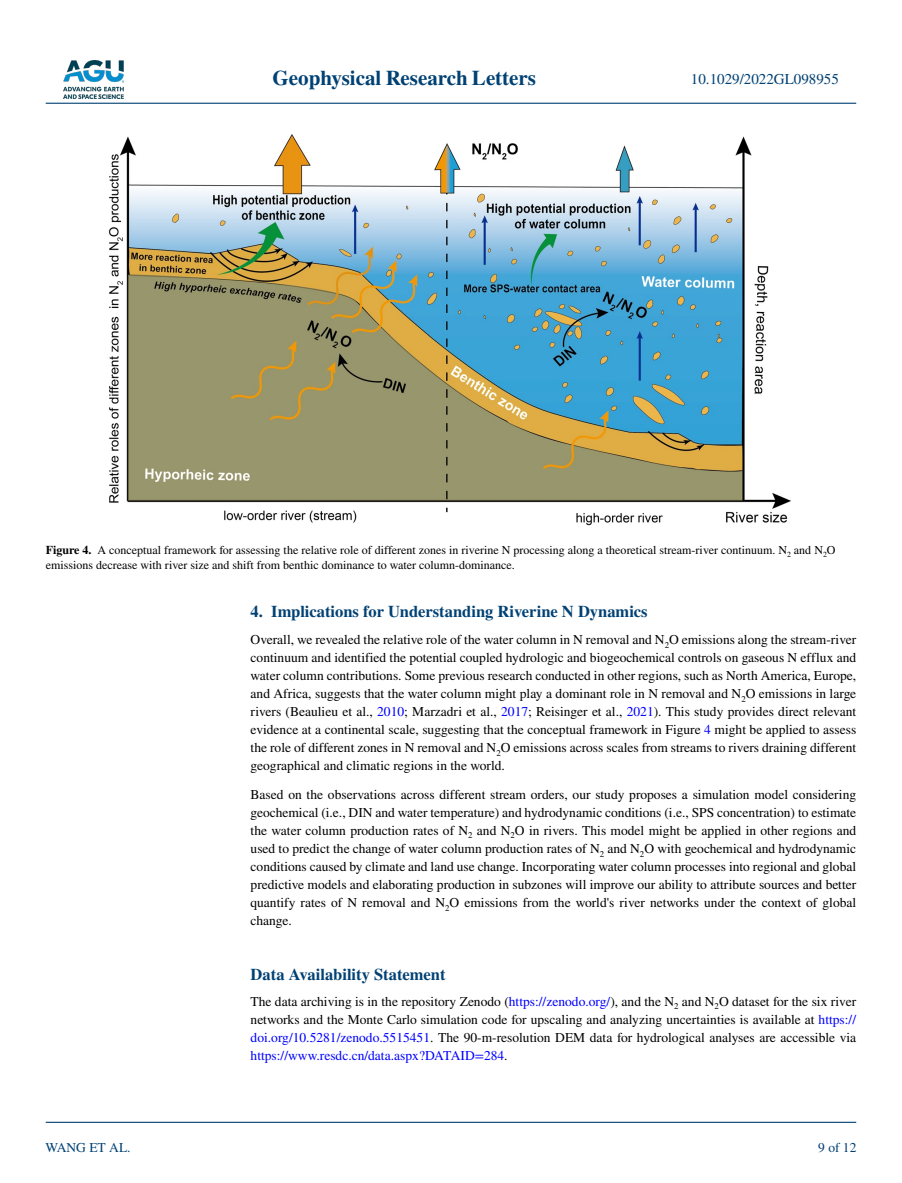
<style>
.page{position:relative;width:902px;height:1183px;background:#fff}
.page>*{position:absolute;margin:0;border:0;box-sizing:border-box;transform-origin:0 0}
.t1{font:700 21px "STIX";color:#004174}
.t2{font:700 16.5px "STIX";color:#004174}
.t3{font:15px "STIX";color:#004174}
.t4{font:13.5px/18px "STIX";color:#000;text-align:justify}
.t5{font:13.5px "STIX";color:#004174}
.t6{font:12px/15px "STIX";color:#000}
.s1{font-weight:700}
.s2{color:#00f}
</style>
<div class="page">
<img style="left:63px;top:60px;width:60px;height:39px">
<hr style="left:46px;top:103px;width:810px;height:1px;background:#004174">
<hr style="left:46px;top:1121px;width:810px;height:1px;background:#004174">
<img style="left:109px;top:134px;width:682px;height:391px">
<h1 class="t1" style="left:272px;top:66px;width:265px">Geophysical Research Letters</h1>
<p class="t3" style="left:691px;top:69px;width:149px">10.1029/2022GL098955</p>
<p class="t6" style="left:46px;top:542px;width:791px"><span class="s1">Figure 4.</span> A conceptual framework for assessing the relative role of different zones in riverine N processing along a theoretical stream-river continuum. N<sub>2</sub> and N<sub>2</sub>O emissions decrease with river size and shift from benthic dominance to water column-dominance.</p>
<p class="t2" style="left:250px;top:601px;width:398px">4. Implications for Understanding Riverine N Dynamics</p>
<p class="t4" style="left:250px;top:631px;width:607px">Overall, we revealed the relative role of the water column in N removal and N<sub>2</sub>O emissions along the stream-river continuum and identified the potential coupled hydrologic and biogeochemical controls on gaseous N efflux and water column contributions. Some previous research conducted in other regions, such as North America, Europe, and Africa, suggests that the water column might play a dominant role in N removal and N<sub>2</sub>O emissions in large rivers (Beaulieu et al., <span class="s2">2010</span>; Marzadri et al., <span class="s2">2017</span>; Reisinger et al., <span class="s2">2021</span>). This study provides direct relevant evidence at a continental scale, suggesting that the conceptual framework in Figure <span class="s2">4</span> might be applied to assess the role of different zones in N removal and N<sub>2</sub>O emissions across scales from streams to rivers draining different geographical and climatic regions in the world.</p>
<p class="t4" style="left:250px;top:785px;width:607px">Based on the observations across different stream orders, our study proposes a simulation model considering geochemical (i.e., DIN and water temperature) and hydrodynamic conditions (i.e., SPS concentration) to estimate the water column production rates of N<sub>2</sub> and N<sub>2</sub>O in rivers. This model might be applied in other regions and used to predict the change of water column production rates of N<sub>2</sub> and N<sub>2</sub>O with geochemical and hydrodynamic conditions caused by climate and land use change. Incorporating water column processes into regional and global predictive models and elaborating production in subzones will improve our ability to attribute sources and better quantify rates of N removal and N<sub>2</sub>O emissions from the world's river networks under the context of global change.</p>
<p class="t5" style="left:45px;top:1138px;width:87px">WANG ET AL.</p>
<p class="t2" style="left:250px;top:964px;width:196px">Data Availability Statement</p>
<p class="t4" style="left:250px;top:992px;width:607px">The data archiving is in the repository Zenodo (<span class="s2">https://zenodo.org/</span>), and the N<sub>2</sub> and N<sub>2</sub>O dataset for the six river networks and the Monte Carlo simulation code for upscaling and analyzing uncertainties is available at <span class="s2">https:// doi.org/10.5281/zenodo.5515451</span>. The 90-m-resolution DEM data for hydrological analyses are accessible via <span class="s2">https://www.resdc.cn/data.aspx?DATAID=284</span>.</p>
<p class="t5" style="left:818px;top:1138px;width:40px">9 of 12</p>
</div>
